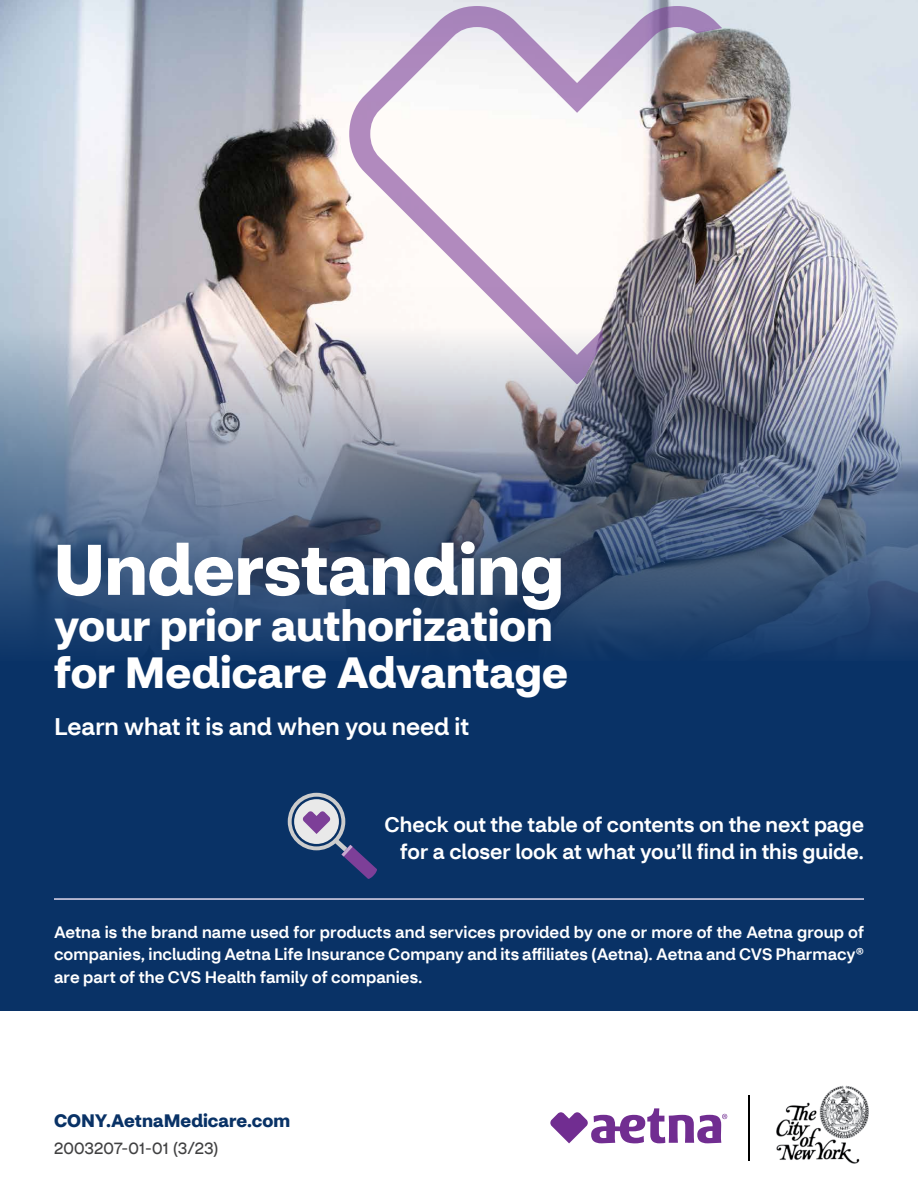
<style>
.page{position:relative;width:918px;height:1188px;background:#fff}
.page>*{position:absolute;margin:0;border:0;box-sizing:border-box;transform-origin:0 0}
.t1{font:700 70.5px "CVS Health Sans";color:#fff}
.t2{font:700 43.5px/46.5px "CVS Health Sans";color:#fff}
.t3{font:500 24px "CVS Health Sans";color:#fff}
.t4{font:500 21px/27px "CVS Health Sans";color:#fff;text-align:right}
.t5{font:700 18px "CVS Health Sans";color:#093266}
.t6{font:500 16.5px/22.5px "CVS Health Sans";color:#fff;text-align:justify}
.t7{font:16.5px "CVS Health Sans";color:#414142}
</style>
<div class="page">
<img style="left:0;top:0;width:918px;height:287px">
<div style="left:0;top:661px;width:918px;height:350px;background:#093266"></div>
<hr style="left:54px;top:898px;width:810px;height:2px;background:#e2d9ec">
<svg style="left:288px;top:793px;width:89px;height:86px"></svg>
<img style="left:349px;top:6px;width:447px;height:281px">
<img style="left:0;top:287px;width:918px;height:374px">
<hr style="left:748px;top:1095px;width:2px;height:66px;background:#000">
<svg style="left:550px;top:1108px;width:177px;height:35px"></svg>
<img style="left:776px;top:1086px;width:93px;height:78px">
<h1 class="t1" style="left:54px;top:526px;width:511px">Understanding</h1>
<h1 class="t2" style="left:54px;top:603px;width:516px">your prior authorization for Medicare Advantage</h1>
<p class="t3" style="left:54px;top:712px;width:417px">Learn what it is and when you need it</p>
<p class="t4" style="left:385px;top:812px;width:481px">Check out the table of contents on the next page for a closer look at what you’ll find in this guide.</p>
<p class="t6" style="left:54px;top:921px;width:812px">Aetna is the brand name used for products and services provided by one or more of the Aetna group of companies, including Aetna Life Insurance Company and its affiliates (Aetna). Aetna and CVS Pharmacy® are part of the CVS Health family of companies.</p>
<p class="t5" style="left:54px;top:1109px;width:238px">CONY.AetnaMedicare.com</p>
<p class="t7" style="left:54px;top:1138px;width:166px">2003207-01-01 (3/23)</p>
</div>
